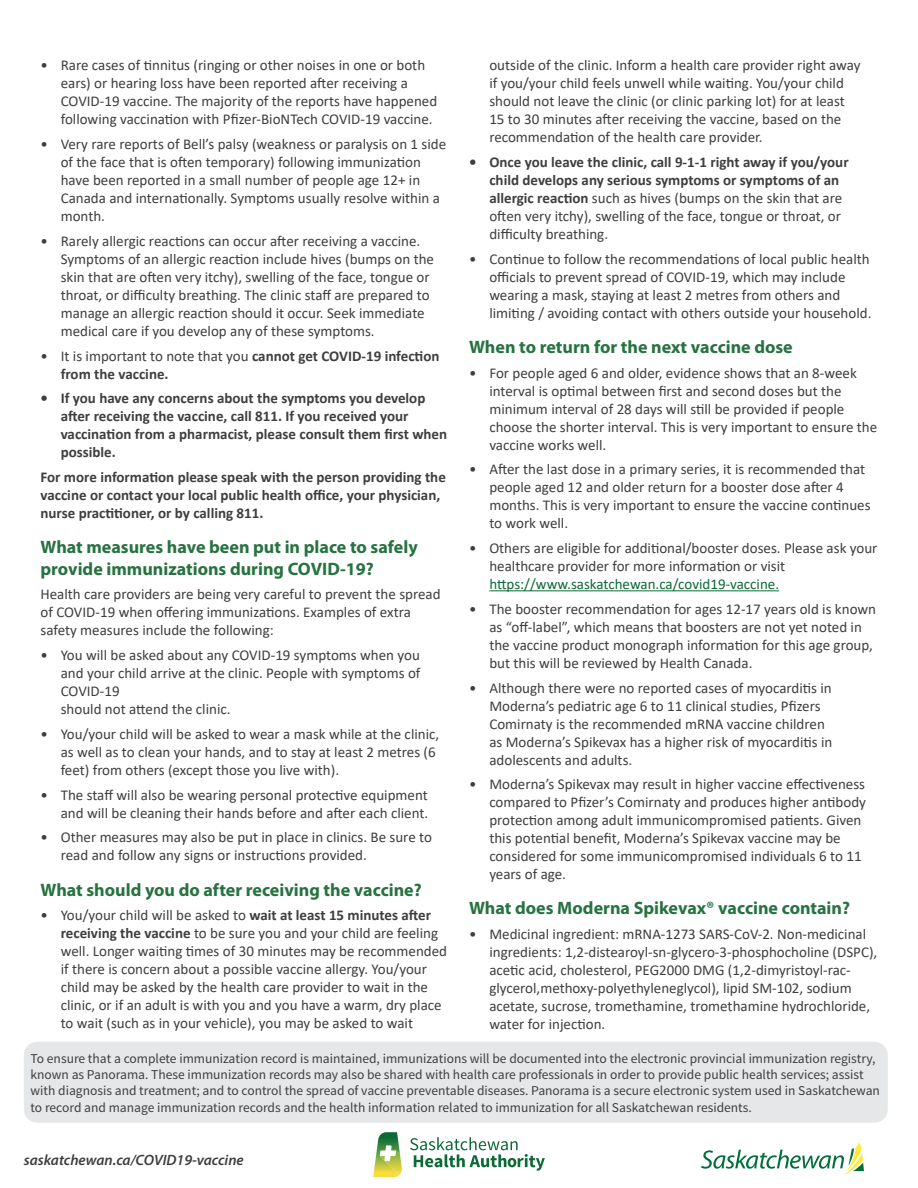
<style>
.page{position:relative;width:918px;height:1188px;background:#fff}
.page>*{position:absolute;margin:0;border:0;box-sizing:border-box;transform-origin:0 0}
.t1{font:700 18px/21.6px "Myriad Pro";color:#277241}
.t2{font:15px/18px "Calibri";color:#3e3e3f}
.t3{font:700 15px/18px "Calibri";color:#3e3e3f}
.t4{font:15px "Calibri";color:#0c6938}
.t5{font:italic 600 15px "Myriad Pro";color:#3e3e3f}
.t6{font:13.5px/16.2px "Source Sans Pro";color:#3e3e3f}
.s1{font-weight:400}
.s2{font-weight:700}
</style>
<div class="page">
<svg style="left:701px;top:1142px;width:163px;height:34px"></svg>
<svg style="left:410px;top:1137px;width:135px;height:34px"></svg>
<svg style="left:373px;top:1132px;width:29px;height:45px"></svg>
<hr style="left:489px;top:590px;width:290px;height:1px;background:#0c6938">
<div style="left:24px;top:1042px;width:864px;height:81px;background:#e6e7e9;border-radius:14px"></div>
<p class="t2" style="left:61px;top:56px;width:378px;text-indent:-20px">• Rare cases of tinnitus (ringing or other noises in one or both ears) or hearing loss have been reported after receiving a COVID-19 vaccine. The majority of the reports have happened following vaccination with Pfizer-BioNTech COVID-19 vaccine.</p>
<p class="t2" style="left:61px;top:135px;width:387px;text-indent:-20px">• Very rare reports of Bell’s palsy (weakness or paralysis on 1 side of the face that is often temporary) following immunization have been reported in a small number of people age 12+ in Canada and internationally. Symptoms usually resolve within a month.</p>
<p class="t2" style="left:61px;top:231px;width:375px;text-indent:-20px">• Rarely allergic reactions can occur after receiving a vaccine.<br>Symptoms of an allergic reaction include hives (bumps on the skin that are often very itchy), swelling of the face, tongue or throat, or difficulty breathing. The clinic staff are prepared to manage an allergic reaction should it occur. Seek immediate medical care if you develop any of these symptoms.</p>
<p class="t3" style="left:61px;top:346px;width:380px;text-indent:-20px"><span class="s1">• It is important to note that you</span> cannot get COVID-19 infection from the vaccine.</p>
<p class="t3" style="left:61px;top:389px;width:388px;text-indent:-20px">• If you have any concerns about the symptoms you develop after receiving the vaccine, call 811. If you received your vaccination from a pharmacist, please consult them first when possible.</p>
<p class="t3" style="left:41px;top:468px;width:407px">For more information please speak with the person providing the vaccine or contact your local public health office, your physician, nurse practitioner, or by calling 811.</p>
<p class="t1" style="left:40px;top:536px;width:379px">What measures have been put in place to safely provide immunizations during COVID-19?</p>
<p class="t2" style="left:40px;top:585px;width:402px">Health care providers are being very careful to prevent the spread of COVID-19 when offering immunizations. Examples of extra safety measures include the following:</p>
<p class="t2" style="left:61px;top:646px;width:361px;text-indent:-20px">• You will be asked about any COVID-19 symptoms when you and your child arrive at the clinic. People with symptoms of COVID-19<br>should not attend the clinic.</p>
<p class="t2" style="left:61px;top:725px;width:380px;text-indent:-20px">• You/your child will be asked to wear a mask while at the clinic, as well as to clean your hands, and to stay at least 2 metres (6 feet) from others (except those you live with).</p>
<p class="t2" style="left:40px;top:785px;width:389px;text-align:right">• The staff will also be wearing personal protective equipment and will be cleaning their hands before and after each client.</p>
<p class="t2" style="left:61px;top:828px;width:373px;text-indent:-20px">• Other measures may also be put in place in clinics. Be sure to read and follow any signs or instructions provided.</p>
<p class="t1" style="left:40px;top:878px;width:383px">What should you do after receiving the vaccine?</p>
<p class="t2" style="left:61px;top:906px;width:388px;text-indent:-20px">• You/your child will be asked to <span class="s2">wait at least 15 minutes after receiving the vaccine</span> to be sure you and your child are feeling well. Longer waiting times of 30 minutes may be recommended if there is concern about a possible vaccine allergy. You/your child may be asked by the health care provider to wait in the clinic, or if an adult is with you and you have a warm, dry place to wait (such as in your vehicle), you may be asked to wait</p>
<p class="t2" style="left:489px;top:56px;width:373px">outside of the clinic. Inform a health care provider right away if you/your child feels unwell while waiting. You/your child should not leave the clinic (or clinic parking lot) for at least 15 to 30 minutes after receiving the vaccine, based on the recommendation of the health care provider.</p>
<p class="t3" style="left:489px;top:153px;width:361px;text-indent:-20px">• Once you leave the clinic, call 9-1-1 right away if you/your child develops any serious symptoms or symptoms of an allergic reaction <span class="s1">such as hives (bumps on the skin that are often very itchy), swelling of the face, tongue or throat, or difficulty breathing.</span></p>
<p class="t2" style="left:489px;top:249px;width:384px;text-indent:-20px">• Continue to follow the recommendations of local public health officials to prevent spread of COVID-19, which may include wearing a mask, staying at least 2 metres from others and limiting / avoiding contact with others outside your household.</p>
<p class="t1" style="left:469px;top:335px;width:325px">When to return for the next vaccine dose</p>
<p class="t2" style="left:489px;top:363px;width:389px;text-indent:-20px">• For people aged 6 and older, evidence shows that an 8-week interval is optimal between first and second doses but the minimum interval of 28 days will still be provided if people choose the shorter interval. This is very important to ensure the vaccine works well.</p>
<p class="t2" style="left:489px;top:460px;width:383px;text-indent:-20px">• After the last dose in a primary series, it is recommended that people aged 12 and older return for a booster dose after 4 months. This is very important to ensure the vaccine continues to work well.</p>
<p class="t2" style="left:489px;top:539px;width:390px;text-indent:-20px">• Others are eligible for additional/booster doses. Please ask your healthcare provider for more information or visit</p>
<p class="t4" style="left:489px;top:574px;width:291px">https://www.saskatchewan.ca/covid19-vaccine.</p>
<p class="t2" style="left:489px;top:600px;width:388px;text-indent:-20px">• The booster recommendation for ages 12-17 years old is known as “off-label”, which means that boosters are not yet noted in the vaccine product monograph information for this age group, but this will be reviewed by Health Canada.</p>
<p class="t2" style="left:489px;top:678px;width:345px;text-indent:-20px">• Although there were no reported cases of myocarditis in Moderna’s pediatric age 6 to 11 clinical studies, Pfizers Comirnaty is the recommended mRNA vaccine children as Moderna’s Spikevax has a higher risk of myocarditis in adolescents and adults.</p>
<p class="t2" style="left:489px;top:775px;width:378px;text-indent:-20px">• Moderna’s Spikevax may result in higher vaccine effectiveness compared to Pfizer’s Comirnaty and produces higher antibody protection among adult immunicompromised patients. Given this potential benefit, Moderna’s Spikevax vaccine may be considered for some immunicompromised individuals 6 to 11 years of age.</p>
<p class="t1" style="left:469px;top:897px;width:382px">What does Moderna Spikevax® vaccine contain?</p>
<p class="t2" style="left:489px;top:925px;width:389px;text-indent:-20px">• Medicinal ingredient: mRNA-1273 SARS-CoV-2. Non-medicinal ingredients: 1,2-distearoyl-sn-glycero-3-phosphocholine (DSPC), acetic acid, cholesterol, PEG2000 DMG (1,2-dimyristoyl-rac&shy;glycerol,methoxy-polyethyleneglycol), lipid SM-102, sodium acetate, sucrose, tromethamine, tromethamine hydrochloride, water for injection.</p>
<p class="t6" style="left:31px;top:1051px;width:851px">To ensure that a complete immunization record is maintained, immunizations will be documented into the electronic provincial immunization registry, known as Panorama. These immunization records may also be shared with health care professionals in order to provide public health services; assist with diagnosis and treatment; and to control the spread of vaccine preventable diseases. Panorama is a secure electronic system used in Saskatchewan to record and manage immunization records and the health information related to immunization for all Saskatchewan residents.</p>
<p class="t5" style="left:24px;top:1151px;width:222px">saskatchewan.ca/COVID19-vaccine</p>
</div>
